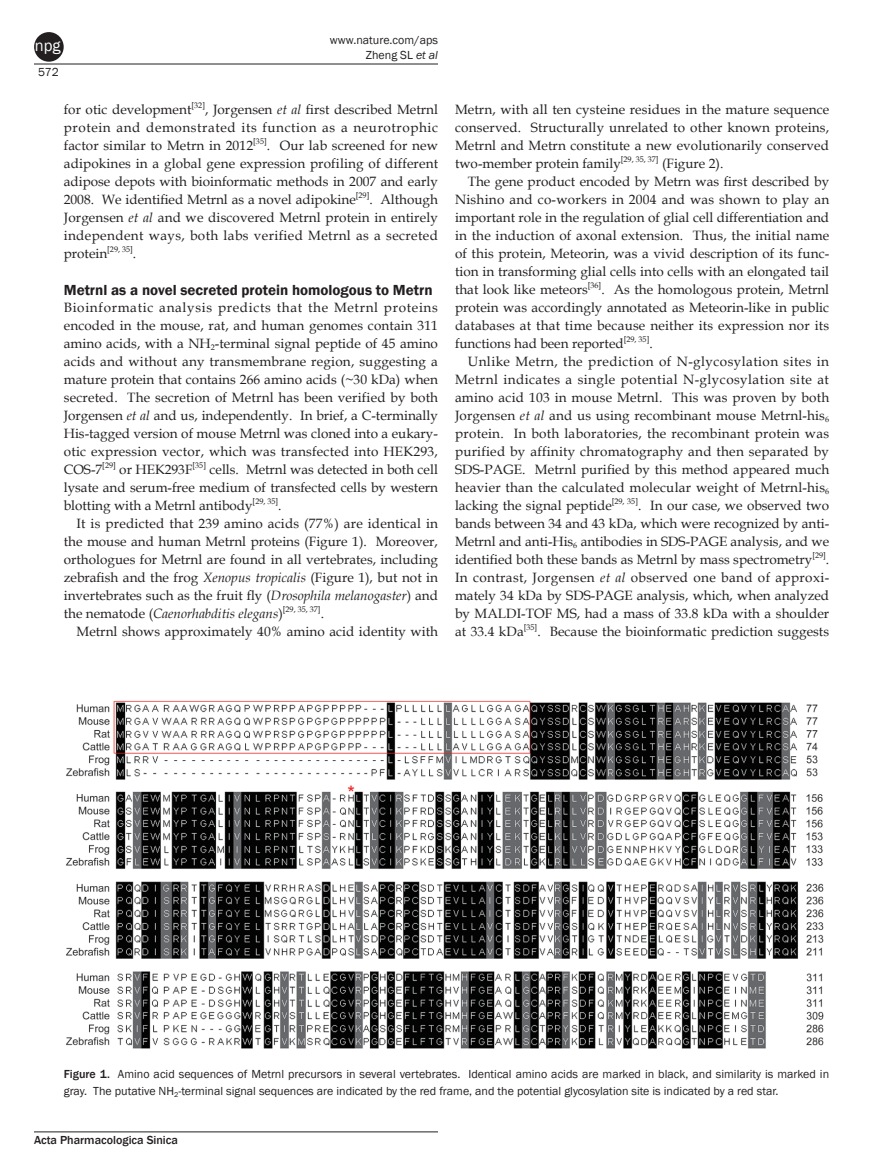
<style>
.page{position:relative;width:893px;height:1170px;background:#fff}
.page>*{position:absolute;margin:0;border:0;box-sizing:border-box;transform-origin:0 0}
.t1{font:16.5px "Franklin Gothic";color:#fff}
.一级标题{font:600 15px "Franklin Gothic";color:#231f20}
.英文正文{font:13.5px/18px "Book Antiqua 2";color:#231f20;text-align:justify}
.无段头空英文正文{font:13.5px/18px "Book Antiqua 2";color:#231f20;text-align:justify}
.图表注{font:12px/15px "Franklin Gothic";color:#231f20;text-align:right}
.t2{font:500 12px "Franklin Gothic";color:#231f20}
.书眉{font:12px "Franklin Gothic";color:#231f20}
.s1{font-style:italic}
.s2{font-family:"Book Antiqua";font-style:italic}
.s3{font-family:"Book Antiqua"}
.s4{font-weight:500}
</style>
<div class="page">
<hr style="left:34px;top:64px;width:404px;height:1px;background:#231f20">
<hr style="left:34px;top:1131px;width:404px;height:1px;background:#231f20">
<div style="left:34px;top:32px;width:30px;height:30px;background:#231f20;border-radius:50%"></div>
<img style="left:66px;top:700px;width:758px;height:349px">
<p class="t1" style="left:35px;top:35px;width:27px">npg</p>
<p class="书眉" style="left:38px;top:64px;width:22px">572</p>
<p class="图表注" style="left:330px;top:32px;width:110px">www.nature.com/aps<br>Zheng SL <span class="s1">et al</span></p>
<p class="英文正文" style="left:64px;top:100px;width:376px">for otic development<sup>[32]</sup>, Jorgensen <span class="s2">et al</span> <span class="s3">first described Metrnl </span>protein and demonstrated its function as a neurotrophic factor similar to Metrn in 2012<sup>[35]</sup>. Our lab screened for new adipokines in a global gene expression profiling of different adipose depots with bioinformatic methods in 2007 and early <span class="s3">2008. We identified Metrnl as a novel adipokine</span><sup>[29]</sup>. Although Jorgensen <span class="s2">et al</span> and we discovered Metrnl protein in entirely independent ways, both labs verified Metrnl as a secreted protein<sup>[29,</sup> <sup>35]</sup>.</p>
<p class="一级标题" style="left:64px;top:280px;width:370px">Metrnl as a novel secreted protein homologous to Metrn</p>
<p class="无段头空英文正文" style="left:64px;top:298px;width:376px">Bioinformatic analysis predicts that the Metrnl proteins encoded in the mouse, rat, and human genomes contain 311 amino acids, with a NH<sub>2</sub>-terminal signal peptide of 45 amino acids and without any transmembrane region, suggesting a mature protein that contains 266 amino acids (~30 kDa) when secreted. The secretion of Metrnl has been verified by both Jorgensen <span class="s2">et al</span> and us, independently. In brief, a C-terminally His-tagged version of mouse Metrnl was cloned into a eukary&shy;otic expression vector, which was transfected into HEK293, COS-7<sup>[29]</sup> or HEK293F<sup>[35]</sup> cells. Metrnl was detected in both cell lysate and serum-free medium of transfected cells by western blotting with a Metrnl antibody<sup>[29,</sup> <sup>35]</sup>.</p>
<p class="英文正文" style="left:64px;top:514px;width:376px;text-indent:13px">It is predicted that 239 amino acids (77%) are identical in the mouse and human Metrnl proteins (Figure 1). Moreover, orthologues for Metrnl are found in all vertebrates, including <span class="s3">zebrafish and the frog</span> <span class="s2">Xenopus tropicalis</span> (Figure 1), but not in <span class="s3">invertebrates such as the fruit fly (</span><span class="s2">Drosophila melanogaster</span>) and the nematode (<span class="s2">Caenorhabditis elegans</span>)<sup>[29,</sup> <sup>35,</sup> <sup>37]</sup>.</p>
<p class="英文正文" style="left:77px;top:622px;width:363px">Metrnl shows approximately 40% amino acid identity with</p>
<p class="英文正文" style="left:455px;top:100px;width:376px">Metrn, with all ten cysteine residues in the mature sequence conserved. Structurally unrelated to other known proteins, Metrnl and Metrn constitute a new evolutionarily conserved two-member protein family<sup>[29,</sup> <sup>35,</sup> <sup>37]</sup> (Figure 2).</p>
<p class="英文正文" style="left:455px;top:172px;width:376px;text-indent:13px"><span class="s3">The gene product encoded by Metrn was first described by </span>Nishino and co-workers in 2004 and was shown to play an important role in the regulation of glial cell differentiation and in the induction of axonal extension. Thus, the initial name of this protein, Meteorin, was a vivid description of its func&shy;tion in transforming glial cells into cells with an elongated tail that look like meteors<sup>[36]</sup>. As the homologous protein, Metrnl protein was accordingly annotated as Meteorin-like in public databases at that time because neither its expression nor its functions had been reported<sup>[29,</sup> <sup>35]</sup>.</p>
<p class="英文正文" style="left:455px;top:352px;width:376px;text-indent:13px">Unlike Metrn, the prediction of N-glycosylation sites in Metrnl indicates a single potential N-glycosylation site at amino acid 103 in mouse Metrnl. This was proven by both Jorgensen <span class="s2">et al</span> and us using recombinant mouse Metrnl-his<sub>6 </sub>protein. In both laboratories, the recombinant protein was purified by affinity chromatography and then separated by <span class="s3">SDS-PAGE. Metrnl purified by this method appeared much </span>heavier than the calculated molecular weight of Metrnl-his<sub>6 </sub>lacking the signal peptide<sup>[29,</sup> <sup>35]</sup>. In our case, we observed two bands between 34 and 43 kDa, which were recognized by anti-Metrnl and anti-His<sub>6</sub> antibodies in SDS-PAGE analysis, and we <span class="s3">identified both these bands as Metrnl by mass spectrometry</span><sup>[29]</sup>.<br>In contrast, Jorgensen <span class="s2">et al</span> observed one band of approxi&shy;mately 34 kDa by SDS-PAGE analysis, which, when analyzed by MALDI-TOF MS, had a mass of 33.8 kDa with a shoulder at 33.4 kDa<sup>[35]</sup>. Because the bioinformatic prediction suggests</p>
<p class="图表注" style="left:64px;top:1066px;width:767px;line-height:16.5px;text-align:left"><span class="s4">Figure 1.</span> Amino acid sequences of Metrnl precursors in several vertebrates. Identical amino acids are marked in black, and similarity is marked in gray. The putative NH<sub>2</sub>-terminal signal sequences are indicated by the red frame, and the potential glycosylation site is indicated by a red star.</p>
<p class="t2" style="left:34px;top:1132px;width:145px">Acta Pharmacologica Sinica</p>
</div>
